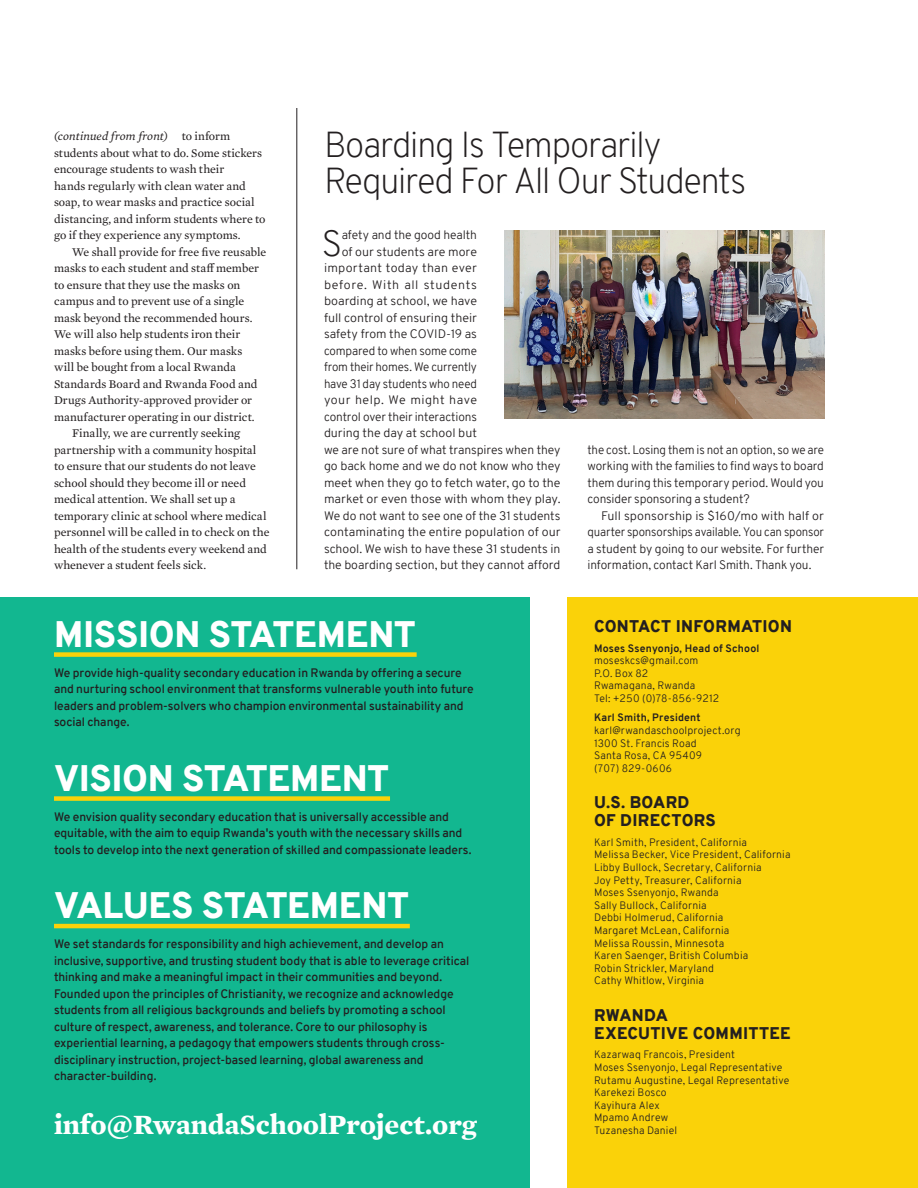
<style>
.page{position:relative;width:918px;height:1188px;background:#fff}
.page>*{position:absolute;margin:0;border:0;box-sizing:border-box;transform-origin:0 0}
.Sans_Serif_Text{font:800 36px "Overpass";letter-spacing:-.01em;color:#fff}
.Sans_Serif_Text_No_I{font:200 35.55px "Overpass";color:#231f20}
.Sans_Serif_Headline{font:200 35.25px/36px "Overpass";letter-spacing:-.045em;color:#231f20}
.t1{font:700 28.5px "Mercury Text G2";color:#fff}
.Back_Page_Breakers{font:800 16.5px/18px "Overpass";letter-spacing:.015em;color:#231f20}
.Sans_Serif_Text-2{font:600 12px/16.5px "Overpass";letter-spacing:-.005em;color:#231f20}
.Text{font:12px/16.5px "Mercury Text G2";color:#231f20}
.Sans_Serif_Text_No_I-2{font:300 12px/16.5px "Overpass";letter-spacing:-.005em;color:#231f20;text-align:justify}
.Sans_Serif_Text-3{font:300 12px/16.5px "Overpass";letter-spacing:-.01em;color:#231f20;text-align:justify;scale:1.05 1}
.Sans_Serif_Text_No_I-3{font:300 12px "Overpass";letter-spacing:-.005em;color:#231f20;scale:1.05 1}
.Sans_Serif_Text_No_I-4{font:300 12px "Overpass";letter-spacing:-.005em;color:#231f20;scale:1.04 1}
.Sans_Serif_Text_No_I-5{font:300 12px "Overpass";letter-spacing:.015em;color:#231f20;scale:1.05 1}
.Sans_Serif_Text_No_I-6{font:300 12px "Overpass";letter-spacing:.05em;color:#231f20;scale:1.05 1}
.Sans_Serif_Text_No_I-7{font:300 12px "Overpass";letter-spacing:.035em;color:#231f20;scale:1.05 1}
.Text-2{font:italic 12px "Mercury Text G2";letter-spacing:.01em;color:#231f20}
.Masthead_Type{font:300 10.5px "Overpass";letter-spacing:.02em;color:#231f20}
.Masthead_Type-2{font:700 10.5px "Overpass";letter-spacing:.02em;color:#231f20}
</style>
<div class="page">
<div style="left:567px;top:597px;width:351px;height:591px;background:#fad209"></div>
<div style="left:0;top:597px;width:529px;height:591px;background:#12b790"></div>
<hr style="left:297px;top:108px;width:1px;height:461px;background:#231f20">
<div style="left:54px;top:652px;width:363px;height:5px;background:#fad209"></div>
<div style="left:54px;top:796px;width:336px;height:5px;background:#fad209"></div>
<hr style="left:54px;top:924px;width:356px;height:4px;background:#fad209">
<img style="left:504px;top:230px;width:320px;height:188px">
<p class="Text-2" style="left:54px;top:128px;width:116px">(continued from front)</p>
<p class="Text" style="left:54px;top:127px;width:213px;text-indent:128px">to inform students about what to do. Some stickers encourage students to wash their<br>hands regularly with clean water and soap, to wear masks and practice social distancing, and inform students where to go if they experience any symptoms.</p>
<p class="Text" style="left:54px;top:243px;width:214px;text-indent:18px">We shall provide for free five reusable masks to each student and staff member to ensure that they use the masks on campus and to prevent use of a single mask beyond the recommended hours.<br>We will also help students iron their masks before using them. Our masks<br>will be bought from a local Rwanda Standards Board and Rwanda Food and Drugs Authority-approved provider or manufacturer operating in our district.</p>
<p class="Text" style="left:54px;top:424px;width:217px;text-indent:18px">Finally, we are currently seeking partnership with a community hospital to ensure that our students do not leave school should they become ill or need medical attention. We shall set up a temporary clinic at school where medical personnel will be called in to check on the health of the students every weekend and whenever a student feels sick.</p>
<p class="Sans_Serif_Headline" style="left:324px;top:127px;width:424px">Boarding Is Temporarily<br>Required For All Our Students</p>
<p class="Sans_Serif_Text_No_I" style="left:322px;top:218px;width:22px">S</p>
<p class="Sans_Serif_Text_No_I-2" style="left:342px;top:227px;width:137px">afety and the good health</p>
<p class="Sans_Serif_Text_No_I-4" style="left:342px;top:243px;width:132px">of our students are more</p>
<p class="Sans_Serif_Text_No_I-5" style="left:324px;top:259px;width:147px">important today than ever</p>
<p class="Sans_Serif_Text_No_I-6" style="left:324px;top:276px;width:147px">before. With all students</p>
<p class="Sans_Serif_Text_No_I-3" style="left:324px;top:292px;width:147px">boarding at school, we have</p>
<p class="Sans_Serif_Text_No_I-3" style="left:324px;top:309px;width:147px">full control of ensuring their</p>
<p class="Sans_Serif_Text_No_I-2" style="left:324px;top:326px;width:155px">safety from the COVID-19 as</p>
<p class="Sans_Serif_Text_No_I-2" style="left:324px;top:342px;width:154px">compared to when some come</p>
<p class="Sans_Serif_Text_No_I-2" style="left:324px;top:359px;width:154px">from their homes. We currently</p>
<p class="Sans_Serif_Text_No_I-2" style="left:324px;top:375px;width:155px">have 31 day students who need</p>
<p class="Sans_Serif_Text_No_I-7" style="left:324px;top:391px;width:147px">your help. We might have</p>
<p class="Sans_Serif_Text_No_I-2" style="left:324px;top:408px;width:154px">control over their interactions</p>
<p class="Sans_Serif_Text_No_I-3" style="left:324px;top:424px;width:147px">during the day at school but</p>
<p class="Sans_Serif_Text_No_I-2" style="left:324px;top:441px;width:238px">we are not sure of what transpires when they</p>
<p class="Sans_Serif_Text_No_I-2" style="left:324px;top:458px;width:238px">go back home and we do not know who they</p>
<p class="Sans_Serif_Text_No_I-4" style="left:324px;top:474px;width:229px">meet when they go to fetch water, go to the</p>
<p class="Sans_Serif_Text_No_I-3" style="left:324px;top:490px;width:227px">market or even those with whom they play.</p>
<p class="Sans_Serif_Text_No_I-2" style="left:324px;top:507px;width:238px">We do not want to see one of the 31 students</p>
<p class="Sans_Serif_Text_No_I-3" style="left:324px;top:523px;width:227px">contaminating the entire population of our</p>
<p class="Sans_Serif_Text_No_I-2" style="left:324px;top:540px;width:238px">school. We wish to have these 31 students in</p>
<p class="Sans_Serif_Text_No_I-2" style="left:324px;top:557px;width:238px">the boarding section, but they cannot afford</p>
<p class="Sans_Serif_Text_No_I-2" style="left:588px;top:441px;width:238px">the cost. Losing them is not an option, so we are working with the families to find ways to board them during this temporary period. Would you consider sponsoring a student?</p>
<p class="Sans_Serif_Text-3" style="left:588px;top:507px;width:227px;text-indent:14px">Full sponsorship is $160/mo with half or quarter sponsorships available. You can sponsor a student by going to our website. For further information, contact Karl Smith. Thank you.</p>
<p class="Sans_Serif_Text" style="left:54px;top:609px;width:363px">MISSION STATEMENT</p>
<p class="Sans_Serif_Text-2" style="left:54px;top:665px;width:421px">We provide high-quality secondary education in Rwanda by offering a secure and nurturing school environment that transforms vulnerable youth into future leaders and problem-solvers who champion environmental sustainability and social change.</p>
<p class="Sans_Serif_Text" style="left:54px;top:753px;width:337px">VISION STATEMENT</p>
<p class="Sans_Serif_Text-2" style="left:54px;top:809px;width:419px">We envision quality secondary education that is universally accessible and equitable, with the aim to equip Rwanda's youth with the necessary skills and tools to develop into the next generation of skilled and compassionate leaders.</p>
<p class="Sans_Serif_Text" style="left:54px;top:880px;width:356px">VALUES STATEMENT</p>
<p class="Sans_Serif_Text-2" style="left:54px;top:936px;width:417px">We set standards for responsibility and high achievement, and develop an inclusive, supportive, and trusting student body that is able to leverage critical thinking and make a meaningful impact in their communities and beyond.<br>Founded upon the principles of Christianity, we recognize and acknowledge students from all religious backgrounds and beliefs by promoting a school culture of respect, awareness, and tolerance. Core to our philosophy is experiential learning, a pedagogy that empowers students through cross&shy;disciplinary instruction, project-based learning, global awareness and character-building.</p>
<p class="t1" style="left:54px;top:1103px;width:425px">info@RwandaSchoolProject.org</p>
<p class="Back_Page_Breakers" style="left:594px;top:618px;width:200px">CONTACT INFORMATION</p>
<p class="Masthead_Type-2" style="left:594px;top:640px;width:167px">Moses Ssenyonjo, Head of School</p>
<p class="Masthead_Type" style="left:594px;top:653px;width:106px">moseskcs@gmail.com</p>
<p class="Masthead_Type" style="left:594px;top:666px;width:56px">P.O. Box 82</p>
<p class="Masthead_Type" style="left:594px;top:678px;width:103px">Rwamagana, Rwanda</p>
<p class="Masthead_Type" style="left:594px;top:691px;width:127px">Tel: +250 (0)78-856-9212</p>
<p class="Masthead_Type-2" style="left:594px;top:710px;width:108px">Karl Smith, President</p>
<p class="Masthead_Type" style="left:594px;top:723px;width:148px">karl@rwandaschoolproject.org</p>
<p class="Masthead_Type" style="left:594px;top:735px;width:104px">1300 St. Francis Road</p>
<p class="Masthead_Type" style="left:594px;top:748px;width:110px">Santa Rosa, CA 95409</p>
<p class="Masthead_Type" style="left:594px;top:761px;width:80px">(707) 829-0606</p>
<p class="Back_Page_Breakers" style="left:594px;top:794px;width:123px">U.S. BOARD<br>OF DIRECTORS</p>
<p class="Masthead_Type" style="left:594px;top:835px;width:154px">Karl Smith, President, California</p>
<p class="Masthead_Type" style="left:594px;top:847px;width:198px">Melissa Becker, Vice President, California</p>
<p class="Masthead_Type" style="left:594px;top:860px;width:169px">Libby Bullock, Secretary, California</p>
<p class="Masthead_Type" style="left:594px;top:872px;width:149px">Joy Petty, Treasurer, California</p>
<p class="Masthead_Type" style="left:594px;top:885px;width:126px">Moses Ssenyonjo, Rwanda</p>
<p class="Masthead_Type" style="left:594px;top:898px;width:114px">Sally Bullock, California</p>
<p class="Masthead_Type" style="left:594px;top:910px;width:131px">Debbi Holmerud, California</p>
<p class="Masthead_Type" style="left:594px;top:923px;width:137px">Margaret McLean, California</p>
<p class="Masthead_Type" style="left:594px;top:935px;width:132px">Melissa Roussin, Minnesota</p>
<p class="Masthead_Type" style="left:594px;top:948px;width:156px">Karen Saenger, British Columbia</p>
<p class="Masthead_Type" style="left:594px;top:961px;width:122px">Robin Strickler, Maryland</p>
<p class="Masthead_Type" style="left:594px;top:973px;width:112px">Cathy Whitlow, Virginia</p>
<p class="Back_Page_Breakers" style="left:594px;top:1006px;width:198px">RWANDA<br>EXECUTIVE COMMITTEE</p>
<p class="Masthead_Type" style="left:594px;top:1047px;width:143px">Kazarwaq Francois, President</p>
<p class="Masthead_Type" style="left:594px;top:1060px;width:190px">Moses Ssenyonjo, Legal Representative</p>
<p class="Masthead_Type" style="left:594px;top:1072px;width:197px">Rutamu Augustine, Legal Representative</p>
<p class="Masthead_Type" style="left:594px;top:1085px;width:74px">Karekezi Bosco</p>
<p class="Masthead_Type" style="left:594px;top:1098px;width:67px">Kayihura Alex</p>
<p class="Masthead_Type" style="left:594px;top:1110px;width:76px">Mpamo Andrew</p>
<p class="Masthead_Type" style="left:594px;top:1123px;width:85px">Tuzanesha Daniel</p>
</div>
